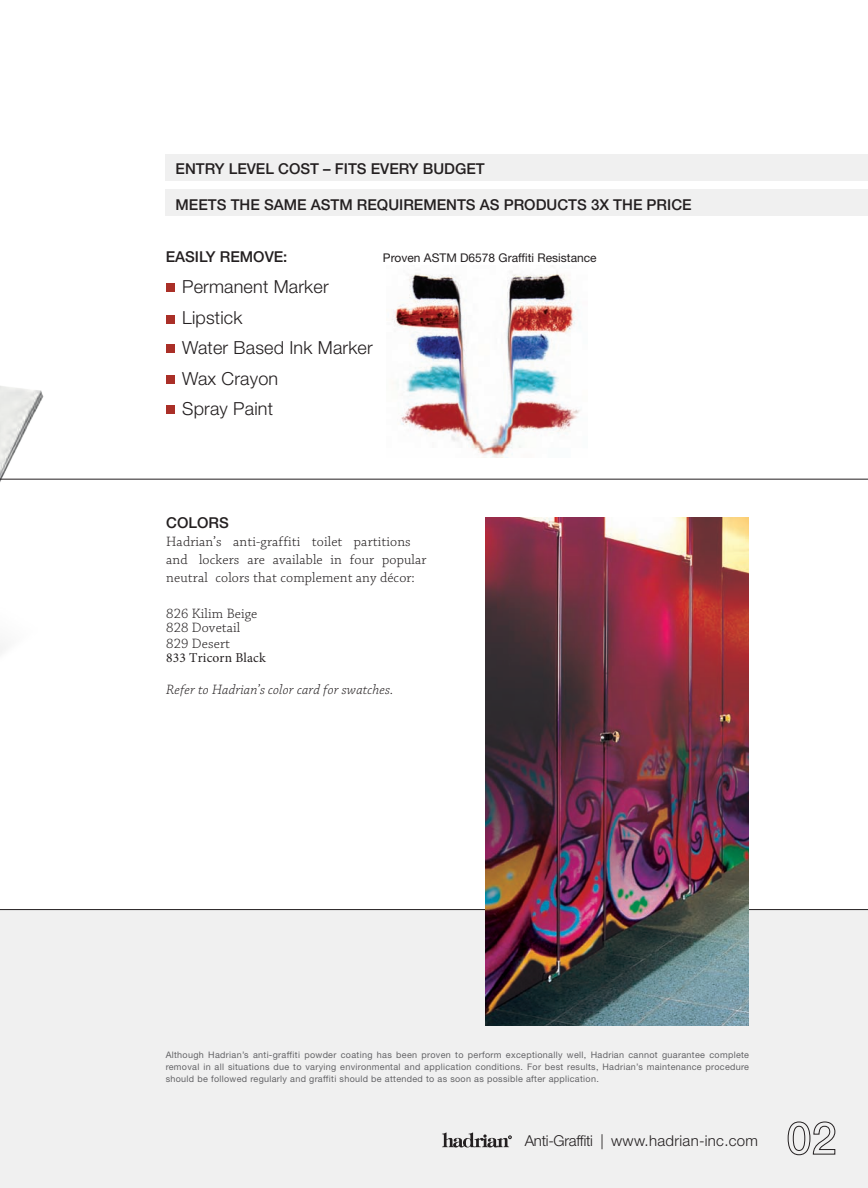
<style>
.page{position:relative;width:868px;height:1188px;background:#fff}
.page>*{position:absolute;margin:0;border:0;box-sizing:border-box;transform-origin:0 0}
.t1{font:300 18px "Helvetica Neue LT Std";letter-spacing:.01em;color:#231f20}
.t2{font:500 15px "Helvetica Neue LT Std";color:#231f20}
.t3{font:300 15px "Helvetica Neue LT Std";letter-spacing:.02em;color:#231f20}
.t4{font:300 14.25px/18.3px "Chaparral Pro";letter-spacing:.01em;color:#231f20}
.t5{font:italic 300 14.25px "Chaparral Pro";letter-spacing:.01em;color:#231f20}
.t6{font:13.5px "Minion Pro";letter-spacing:.01em;color:#231f20}
.t7{font:12px "Helvetica Neue LT Std";color:#231f20}
.t8{font:9px/12px "Helvetica Neue LT Std";letter-spacing:.035em;color:#636366;text-align:justify}
</style>
<div class="page">
<div style="left:0;top:910px;width:867px;height:278px;background:#f0f0f0"></div>
<img style="left:0;top:386px;width:44px;height:266px">
<div style="left:166px;top:154px;width:701px;height:28px;background:#f0f0f0"></div>
<div style="left:166px;top:189px;width:701px;height:27px;background:#f0f0f0"></div>
<hr style="left:0;top:909px;width:867px;height:1px;background:#231f20">
<hr style="left:0;top:479px;width:867px;height:1px;background:#231f20">
<svg style="left:787px;top:1121px;width:48px;height:34px"></svg>
<svg style="left:442px;top:1132px;width:69px;height:16px"></svg>
<img style="left:392px;top:272px;width:188px;height:185px">
<div style="left:166px;top:283px;width:8px;height:9px;background:#aa2f27"></div>
<div style="left:166px;top:315px;width:8px;height:9px;background:#aa2f27"></div>
<div style="left:166px;top:344px;width:8px;height:9px;background:#aa2f27"></div>
<div style="left:166px;top:375px;width:8px;height:9px;background:#aa2f27"></div>
<div style="left:166px;top:405px;width:8px;height:9px;background:#aa2f27"></div>
<img style="left:485px;top:518px;width:263px;height:508px">
<p class="t2" style="left:176px;top:160px;width:310px">ENTRY LEVEL COST – FITS EVERY BUDGET</p>
<p class="t2" style="left:176px;top:196px;width:517px">MEETS THE SAME ASTM REQUIREMENTS AS PRODUCTS 3X THE PRICE</p>
<p class="t2" style="left:166px;top:248px;width:123px">EASILY REMOVE:</p>
<p class="t1" style="left:182px;top:276px;width:148px">Permanent Marker</p>
<p class="t1" style="left:182px;top:306px;width:62px">Lipstick</p>
<p class="t1" style="left:182px;top:337px;width:192px">Water Based Ink Marker</p>
<p class="t1" style="left:182px;top:367px;width:97px">Wax Crayon</p>
<p class="t1" style="left:182px;top:398px;width:92px">Spray Paint</p>
<p class="t7" style="left:383px;top:251px;width:215px">Proven ASTM D6578 Graffiti Resistance</p>
<p class="t2" style="left:166px;top:514px;width:64px">COLORS</p>
<p class="t4" style="left:166px;top:533px;width:262px">Hadrian’s anti-graffiti toilet partitions and lockers are available in four popular neutral colors that complement any décor:</p>
<p class="t4" style="left:166px;top:607px;width:93px;line-height:14.2px">826 Kilim Beige<br>828 Dovetail</p>
<p class="t4" style="left:166px;top:635px;width:65px">829 Desert</p>
<p class="t6" style="left:166px;top:648px;width:101px">833 Tricorn Black</p>
<p class="t5" style="left:166px;top:682px;width:229px">Refer to Hadrian’s color card for swatches.</p>
<p class="t8" style="left:166px;top:1049px;width:585px">Although Hadrian’s anti-graffiti powder coating has been proven to perform exceptionally well, Hadrian cannot guarantee complete removal in all situations due to varying environmental and application conditions. For best results, Hadrian’s maintenance procedure should be followed regularly and graffiti should be attended to as soon as possible after application.</p>
<p class="t3" style="left:524px;top:1132px;width:235px">Anti-Graffiti | www.hadrian-inc.com</p>
</div>
